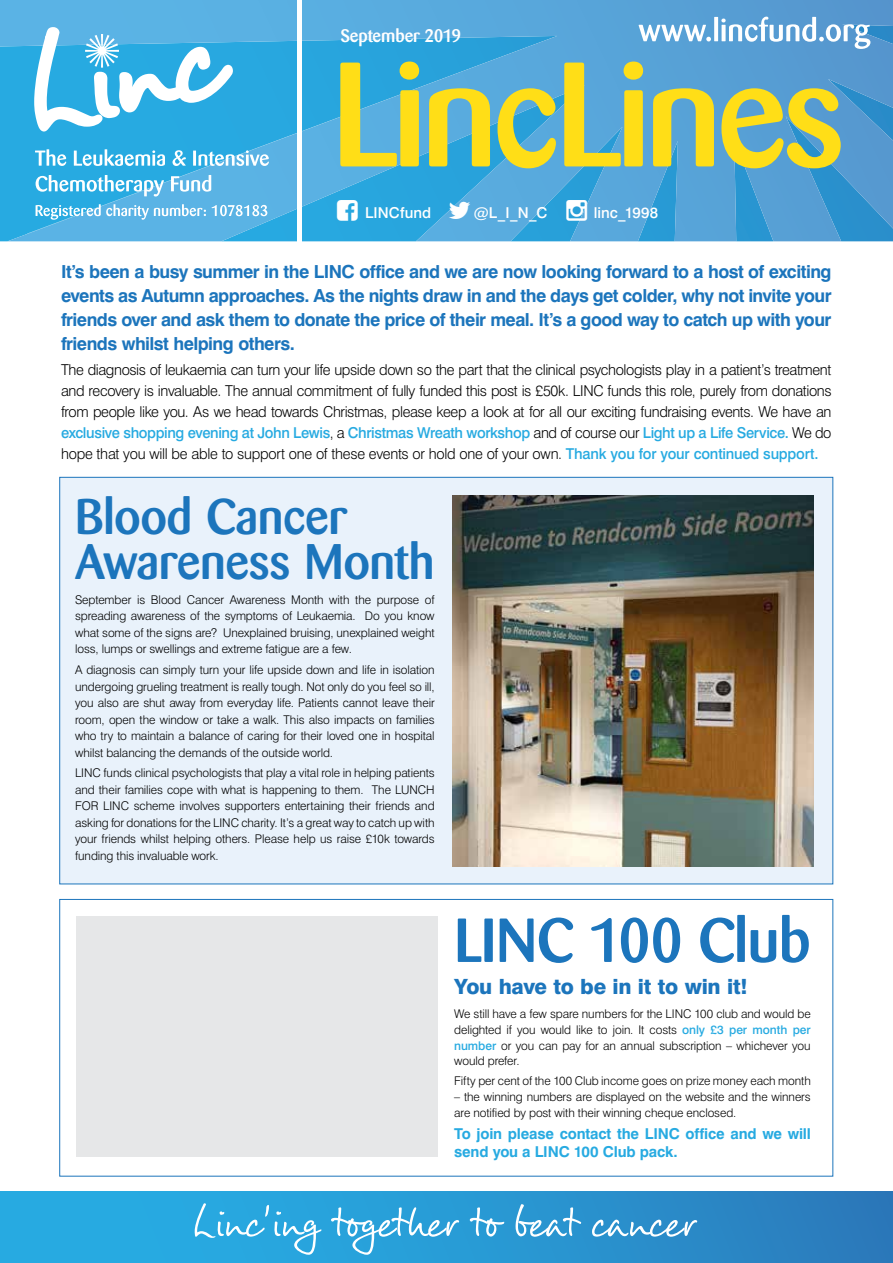
<style>
.page{position:relative;width:893px;height:1263px;background:#fff}
.page>*{position:absolute;margin:0;border:0;box-sizing:border-box;transform-origin:0 0}
.t1{font:500 61.5px "Barmeno";letter-spacing:-.015em;color:#1c75bc}
.t2{font:500 49.5px/45px "Barmeno";letter-spacing:-.01em;color:#1c75bc}
.t3{font:800 21px "Swiss 721 BT";letter-spacing:-.015em;color:#1c75bc}
.t4{font:700 18px/24px "Swiss 721 BT";letter-spacing:-.03em;color:#1c75bc;text-align:justify}
.t5{font:500 18px "Barmeno";letter-spacing:-.01em;color:#fff}
.t6{font:300 15px/21px "Swiss 721 BT";letter-spacing:-.015em;color:#000;text-align:justify}
.t7{font:700 15px/18px "Swiss 721 BT";letter-spacing:-.015em;color:#27aae1}
.t8{font:500 15px "Swiss 721 BT";letter-spacing:.005em;color:#fff}
.t9{font:300 12px/16.5px "Swiss 721 BT";letter-spacing:-.01em;color:#000;text-align:justify}
.s1{font-weight:500;color:#27aae1}
</style>
<div class="page">
<svg style="left:0;top:0;width:893px;height:241px;background:#47a6db"></svg>
<svg style="left:33px;top:27px;width:200px;height:105px"></svg>
<svg style="left:35px;top:149px;width:31px;height:17px"></svg>
<svg style="left:74px;top:149px;width:91px;height:17px"></svg>
<svg style="left:172px;top:150px;width:14px;height:16px"></svg>
<hr style="left:193px;top:151px;width:3px;height:15px;background:#fff">
<svg style="left:198px;top:150px;width:71px;height:16px"></svg>
<svg style="left:36px;top:175px;width:128px;height:22px"></svg>
<svg style="left:171px;top:175px;width:40px;height:17px"></svg>
<svg style="left:36px;top:204px;width:170px;height:16px;background:#7bc5ea"></svg>
<svg style="left:212px;top:205px;width:55px;height:11px"></svg>
<hr style="left:298px;top:0;width:4px;height:242px;background:#fff">
<svg style="left:340px;top:62px;width:79px;height:104px;background:#a3c478"></svg>
<svg style="left:429px;top:88px;width:61px;height:78px;background:#b8c962"></svg>
<svg style="left:497px;top:88px;width:59px;height:80px;background:#9fc07c"></svg>
<svg style="left:564px;top:62px;width:79px;height:104px;background:#acc275"></svg>
<svg style="left:653px;top:88px;width:61px;height:78px;background:#bec760"></svg>
<svg style="left:721px;top:88px;width:120px;height:80px;background:#aebf6e"></svg>
<svg style="left:639px;top:25px;width:72px;height:16px"></svg>
<svg style="left:714px;top:17px;width:4px;height:24px"></svg>
<svg style="left:721px;top:17px;width:149px;height:32px"></svg>
<div style="left:0;top:1191px;width:893px;height:72px;background:linear-gradient(to right,#26b3e9,#2b7dbd)"></div>
<svg style="left:195px;top:1203px;width:126px;height:52px;background:#40b0e2"></svg>
<svg style="left:331px;top:1207px;width:128px;height:48px;background:#4aaede"></svg>
<svg style="left:470px;top:1207px;width:34px;height:29px"></svg>
<svg style="left:516px;top:1204px;width:65px;height:33px;background:#57abda"></svg>
<svg style="left:592px;top:1219px;width:105px;height:18px"></svg>
<div style="left:60px;top:477px;width:773px;height:407px;background:#e9f2fb;border:1px solid #1c75bc"></div>
<img style="left:453px;top:495px;width:361px;height:371px">
<div style="left:77px;top:916px;width:361px;height:241px;background:#e6e7e8"></div>
<svg style="left:337px;top:200px;width:21px;height:21px"></svg>
<svg style="left:449px;top:202px;width:21px;height:17px"></svg>
<svg style="left:566px;top:200px;width:21px;height:21px"></svg>
<h3 class="t5" style="left:340px;top:25px;width:122px">September 2019</h3>
<p class="t8" style="left:365px;top:203px;width:68px">LINCfund</p>
<p class="t8" style="left:474px;top:203px;width:75px">@L_I_N_C</p>
<p class="t8" style="left:594px;top:203px;width:66px">linc_1998</p>
<p class="t4" style="left:61px;top:259px;width:772px">It’s been a busy summer in the LINC office and we are now looking forward to a host of exciting events as Autumn approaches. As the nights draw in and the days get colder, why not invite your friends over and ask them to donate the price of their meal. It’s a good way to catch up with your friends whilst helping others.</p>
<p class="t6" style="left:61px;top:359px;width:772px">The diagnosis of leukaemia can turn your life upside down so the part that the clinical psychologists play in a patient’s treatment and recovery is invaluable. The annual commitment of fully funded this post is £50k. LINC funds this role, purely from donations from people like you. As we head towards Christmas, please keep a look at for all our exciting fundraising events. We have an <span class="s1">exclusive shopping evening at John Lewis</span>, a <span class="s1">Christmas Wreath workshop</span> and of course our <span class="s1">Light up a Life Service.</span> We do hope that you will be able to support one of these events or hold one of your own. <span class="s1">Thank you for your continued support.</span></p>
<h2 class="t2" style="left:75px;top:494px;width:361px">Blood Cancer<br>Awareness Month</h2>
<p class="t9" style="left:75px;top:591px;width:361px">September is Blood Cancer Awareness Month with the purpose of spreading awareness of the symptoms of Leukaemia. Do you know what some of the signs are? Unexplained bruising, unexplained weight loss, lumps or swellings and extreme fatigue are a few.</p>
<p class="t9" style="left:75px;top:661px;width:361px">A diagnosis can simply turn your life upside down and life in isolation undergoing grueling treatment is really tough. Not only do you feel so ill, you also are shut away from everyday life. Patients cannot leave their room, open the window or take a walk. This also impacts on families who try to maintain a balance of caring for their loved one in hospital whilst balancing the demands of the outside world.</p>
<p class="t9" style="left:75px;top:765px;width:361px">LINC funds clinical psychologists that play a vital role in helping patients and their families cope with what is happening to them. The LUNCH FOR LINC scheme involves supporters entertaining their friends and asking for donations for the LINC charity. It’s a great way to catch up with your friends whilst helping others. Please help us raise £10k towards funding this invaluable work.</p>
<h1 class="t1" style="left:454px;top:904px;width:358px">LINC 100 Club</h1>
<h3 class="t3" style="left:454px;top:974px;width:295px">You have to be in it to win it!</h3>
<p class="t9" style="left:454px;top:1006px;width:358px;line-height:15.8px">We still have a few spare numbers for the LINC 100 club and would be delighted if you would like to join. It costs <span class="s1">only £3 per month per number</span> or you can pay for an annual subscription – whichever you would prefer.</p>
<p class="t9" style="left:454px;top:1073px;width:358px">Fifty per cent of the 100 Club income goes on prize money each month</p>
<p class="t9" style="left:454px;top:1089px;width:358px;line-height:15.8px">– the winning numbers are displayed on the website and the winners are notified by post with their winning cheque enclosed.</p>
<p class="t7" style="left:454px;top:1125px;width:358px">To join please contact the LINC office and we will send you a LINC 100 Club pack.</p>
</div>
